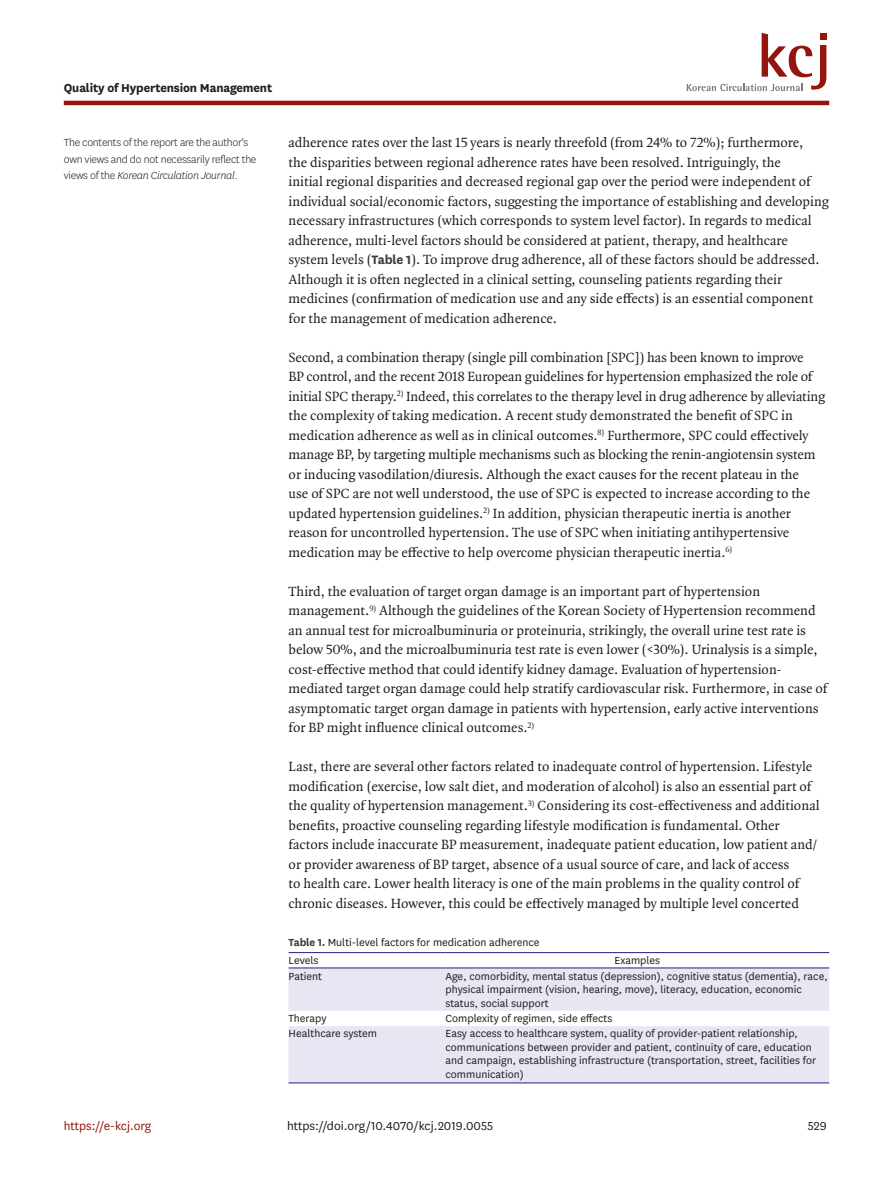
<style>
.page{position:relative;width:893px;height:1191px;background:#fff}
.page>*{position:absolute;margin:0;border:0;box-sizing:border-box;transform-origin:0 0}
.body_p{font:14.25px/19.5px "Quadraat OT";color:#1d1d1b}
.doi_running_footer{font:13.5px "National";color:#1d1d1b}
.alt-title-type{font:700 13.5px "National";letter-spacing:-.01em;color:#1d1d1b}
.t1{font:13.5px "National";color:#93150d}
.tbody_entry{font:12px/13.5px "National";color:#1d1d1b}
.back_fn-group_fn{font:300 12px/16.5px "National";letter-spacing:-.02em;color:#1d1d1b}
.table-wrap_caption{font:12px "National";color:#1d1d1b}
.thead_entry{font:12px "National";color:#1d1d1b}
.s1{font-style:italic}
.s2{font-family:"National";font-weight:700;color:#3d3d3c}
.s3{font-weight:700;color:#3d3d3c}
</style>
<div class="page">
<hr style="left:64px;top:101px;width:765px;height:4px;background:#93150d">
<div style="left:820px;top:34px;width:7px;height:6px;background:#93150d"></div>
<svg style="left:687px;top:33px;width:139px;height:58px"></svg>
<svg style="left:289px;top:968px;width:540px;height:114px;background:#ebe8f4"></svg>
<hr style="left:289px;top:952px;width:156px;height:1px;background:#312783">
<hr style="left:445px;top:952px;width:384px;height:1px;background:#312783">
<hr style="left:289px;top:967px;width:156px;height:1px;background:#312783">
<hr style="left:445px;top:967px;width:384px;height:1px;background:#312783">
<hr style="left:289px;top:1082px;width:156px;height:1px;background:#312783">
<hr style="left:445px;top:1082px;width:384px;height:1px;background:#312783">
<p class="alt-title-type" style="left:64px;top:78px;width:210px">Quality of Hypertension Management</p>
<p class="back_fn-group_fn" style="left:64px;top:134px;width:194px">The contents of the report are the author's own views and do not necessarily reflect the views of the <span class="s1">Korean Circulation Journal</span>.</p>
<p class="body_p" style="left:289px;top:133px;width:542px">adherence rates over the last 15 years is nearly threefold (from 24% to 72%); furthermore,<br>the disparities between regional adherence rates have been resolved. Intriguingly, the<br>initial regional disparities and decreased regional gap over the period were independent of individual social/economic factors, suggesting the importance of establishing and developing necessary infrastructures (which corresponds to system level factor). In regards to medical adherence, multi-level factors should be considered at patient, therapy, and healthcare system levels (<span class="s2">Table 1</span>). To improve drug adherence, all of these factors should be addressed.<br>Although it is often neglected in a clinical setting, counseling patients regarding their medicines (confirmation of medication use and any side effects) is an essential component for the management of medication adherence.</p>
<p class="body_p" style="left:289px;top:347px;width:538px">Second, a combination therapy (single pill combination [SPC]) has been known to improve<br>BP control, and the recent 2018 European guidelines for hypertension emphasized the role of initial SPC therapy.<sup>2)</sup> Indeed, this correlates to the therapy level in drug adherence by alleviating the complexity of taking medication. A recent study demonstrated the benefit of SPC in medication adherence as well as in clinical outcomes.<sup>8)</sup> Furthermore, SPC could effectively manage BP, by targeting multiple mechanisms such as blocking the renin-angiotensin system or inducing vasodilation/diuresis. Although the exact causes for the recent plateau in the<br>use of SPC are not well understood, the use of SPC is expected to increase according to the updated hypertension guidelines.<sup>2)</sup> In addition, physician therapeutic inertia is another reason for uncontrolled hypertension. The use of SPC when initiating antihypertensive medication may be effective to help overcome physician therapeutic inertia.<sup>6)</sup></p>
<p class="body_p" style="left:289px;top:581px;width:540px">Third, the evaluation of target organ damage is an important part of hypertension management.<sup>9)</sup> Although the guidelines of the Korean Society of Hypertension recommend an annual test for microalbuminuria or proteinuria, strikingly, the overall urine test rate is below 50%, and the microalbuminuria test rate is even lower (&lt;30%). Urinalysis is a simple, cost-effective method that could identify kidney damage. Evaluation of hypertension&shy;mediated target organ damage could help stratify cardiovascular risk. Furthermore, in case of asymptomatic target organ damage in patients with hypertension, early active interventions for BP might influence clinical outcomes.<sup>2)</sup></p>
<p class="body_p" style="left:289px;top:757px;width:532px">Last, there are several other factors related to inadequate control of hypertension. Lifestyle modification (exercise, low salt diet, and moderation of alcohol) is also an essential part of the quality of hypertension management.<sup>3)</sup> Considering its cost-effectiveness and additional benefits, proactive counseling regarding lifestyle modification is fundamental. Other factors include inaccurate BP measurement, inadequate patient education, low patient and/ or provider awareness of BP target, absence of a usual source of care, and lack of access<br>to health care. Lower health literacy is one of the main problems in the quality control of chronic diseases. However, this could be effectively managed by multiple level concerted</p>
<p class="table-wrap_caption" style="left:289px;top:934px;width:253px"><span class="s3">Table 1.</span> Multi-level factors for medication adherence</p>
<p class="thead_entry" style="left:289px;top:952px;width:31px">Levels</p>
<p class="thead_entry" style="left:615px;top:952px;width:47px">Examples</p>
<p class="tbody_entry" style="left:289px;top:968px;width:35px">Patient</p>
<p class="tbody_entry" style="left:445px;top:968px;width:384px">Age, comorbidity, mental status (depression), cognitive status (dementia), race, physical impairment (vision, hearing, move), literacy, education, economic status, social support</p>
<p class="tbody_entry" style="left:289px;top:1011px;width:40px">Therapy</p>
<p class="tbody_entry" style="left:445px;top:1011px;width:168px">Complexity of regimen, side effects</p>
<p class="tbody_entry" style="left:289px;top:1026px;width:90px">Healthcare system</p>
<p class="tbody_entry" style="left:445px;top:1026px;width:372px">Easy access to healthcare system, quality of provider-patient relationship, communications between provider and patient, continuity of care, education and campaign, establishing infrastructure (transportation, street, facilities for communication)</p>
<p class="t1" style="left:64px;top:1116px;width:89px">https://e-kcj.org</p>
<p class="doi_running_footer" style="left:287px;top:1116px;width:208px">https://doi.org/10.4070/kcj.2019.0055</p>
<p class="doi_running_footer" style="left:808px;top:1116px;width:20px">529</p>
</div>
